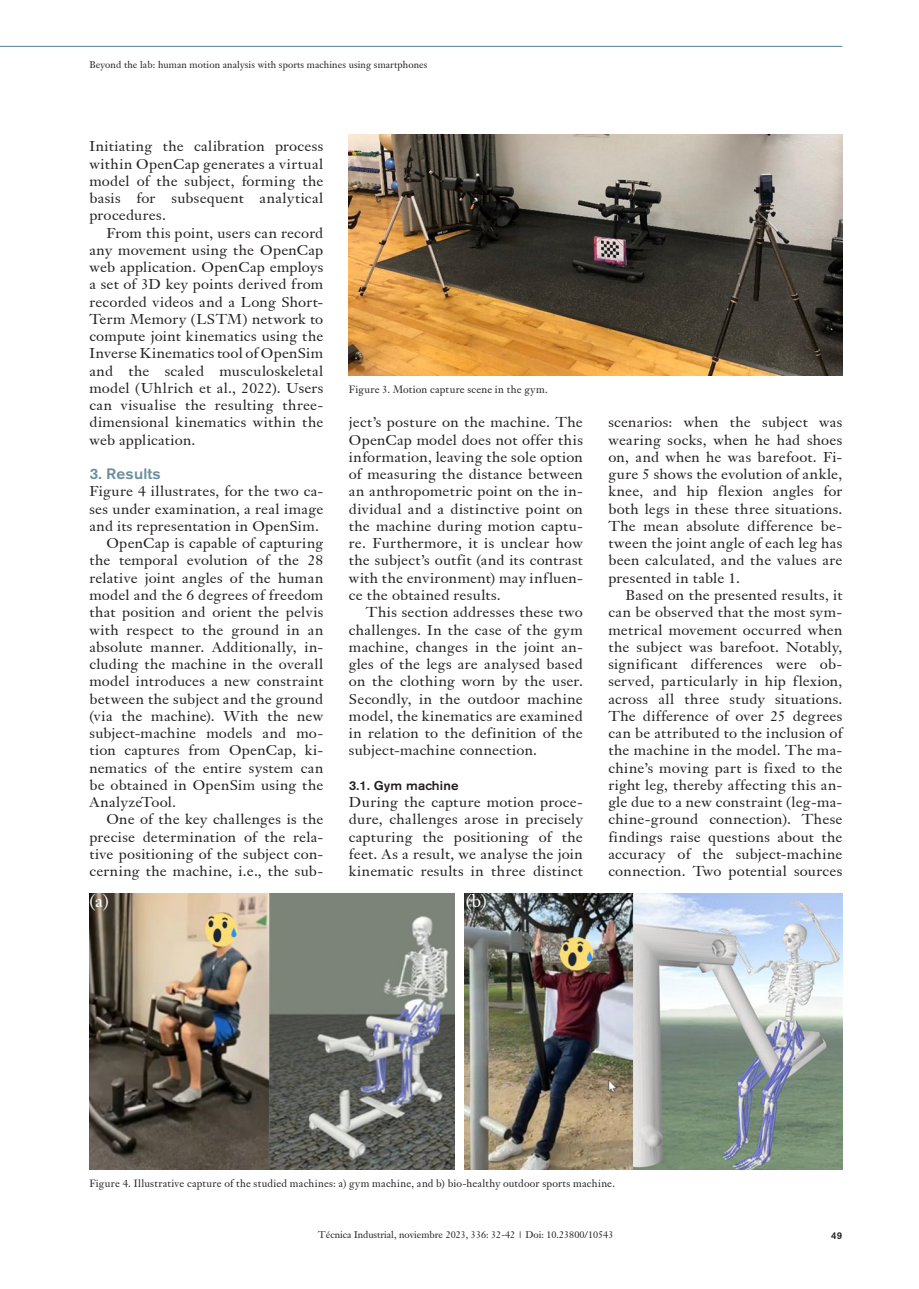
<style>
.page{position:relative;width:919px;height:1289px;background:#fff}
.page>*{position:absolute;margin:0;border:0;box-sizing:border-box;transform-origin:0 0}
.t1{font:18px "Janson Text 55 Roman";color:#fff}
.Ladillo{font:500 15px "Akzidenz Grotesk BE";letter-spacing:.01em;color:#6a8e9e;scale:1.05 1}
._06-Text_seguido{font:14.25px/17.2px "Janson Text 55 Roman";letter-spacing:.015em;color:#231f20;text-align:justify;scale:1.05 1}
.Ladillo_2{font:500 12.75px "Akzidenz Grotesk BE";letter-spacing:.01em;color:#231f20;scale:1.05 1}
.Pie_de_foto{font:10.5px "Janson Text 55 Roman";letter-spacing:.02em;color:#231f20}
.t2{font:9.75px "Janson Text 55 Roman";letter-spacing:.01em;color:#231f20}
.t3{font:500 9.75px "Akzidenz Grotesk BE";color:#231f20}
</style>
<div class="page">
<hr style="left:0;top:46px;width:842px;height:1px;background:#6a8e9e">
<img style="left:349px;top:134px;width:493px;height:241px">
<img style="left:89px;top:893px;width:365px;height:276px">
<img style="left:464px;top:893px;width:378px;height:276px">
<p class="t2" style="left:89px;top:58px;width:339px">Beyond the lab: human motion analysis with sports machines using smartphones</p>
<p class="_06-Text_seguido" style="left:89px;top:138px;width:224px">Initiating the calibration process within OpenCap generates a virtual model of the subject, forming the basis for subsequent analytical procedures.</p>
<p class="_06-Text_seguido" style="left:89px;top:224px;width:224px;text-indent:17px">From this point, users can record any movement using the OpenCap web application. OpenCap employs a set of 3D key points derived from recorded videos and a Long Short-Term Memory (LSTM) network to compute joint kinematics using the Inverse Kinematics tool of OpenSim and the scaled musculoskeletal model (Uhlrich et al., 2022). Users can visualise the resulting three&shy;dimensional kinematics within the web application.</p>
<p class="Ladillo" style="left:89px;top:464px;width:69px">3. Results</p>
<p class="_06-Text_seguido" style="left:89px;top:483px;width:224px">Figure 4 illustrates, for the two ca&shy;ses under examination, a real image and its representation in OpenSim.</p>
<p class="_06-Text_seguido" style="left:89px;top:534px;width:224px;text-indent:17px">OpenCap is capable of capturing the temporal evolution of the 28 relative joint angles of the human model and the 6 degrees of freedom that position and orient the pelvis with respect to the ground in an absolute manner. Additionally, in&shy;cluding the machine in the overall model introduces a new constraint between the subject and the ground (via the machine). With the new subject-machine models and mo&shy;tion captures from OpenCap, ki&shy;nematics of the entire system can be obtained in OpenSim using the AnalyzeTool.</p>
<p class="_06-Text_seguido" style="left:89px;top:810px;width:224px;text-indent:17px">One of the key challenges is the precise determination of the rela&shy;tive positioning of the subject con&shy;cerning the machine, i.e., the sub-</p>
<p class="Pie_de_foto" style="left:349px;top:382px;width:200px">Figure 3. Motion capture scene in the gym.</p>
<p class="_06-Text_seguido" style="left:349px;top:414px;width:224px">ject’s posture on the machine. The OpenCap model does not offer this information, leaving the sole option of measuring the distance between an anthropometric point on the in&shy;dividual and a distinctive point on the machine during motion captu&shy;re. Furthermore, it is unclear how the subject’s outfit (and its contrast with the environment) may influen&shy;ce the obtained results.</p>
<p class="_06-Text_seguido" style="left:349px;top:603px;width:224px;text-indent:17px">This section addresses these two challenges. In the case of the gym machine, changes in the joint an&shy;gles of the legs are analysed based on the clothing worn by the user.<br>Secondly, in the outdoor machine model, the kinematics are examined in relation to the definition of the subject-machine connection.</p>
<p class="Ladillo_2" style="left:349px;top:777px;width:106px">3.1. Gym machine</p>
<p class="_06-Text_seguido" style="left:349px;top:793px;width:224px">During the capture motion proce&shy;dure, challenges arose in precisely capturing the positioning of the feet. As a result, we analyse the join kinematic results in three distinct</p>
<p class="t1" style="left:89px;top:889px;width:21px">(a)</p>
<p class="t1" style="left:466px;top:889px;width:23px">(b)</p>
<p class="_06-Text_seguido" style="left:608px;top:414px;width:224px">scenarios: when the subject was wearing socks, when he had shoes on, and when he was barefoot. Fi&shy;gure 5 shows the evolution of ankle, knee, and hip flexion angles for both legs in these three situations.<br>The mean absolute difference be&shy;tween the joint angle of each leg has been calculated, and the values are presented in table 1.</p>
<p class="_06-Text_seguido" style="left:608px;top:586px;width:224px;text-indent:17px">Based on the presented results, it can be observed that the most sym&shy;metrical movement occurred when the subject was barefoot. Notably, significant differences were ob&shy;served, particularly in hip flexion, across all three study situations.<br>The difference of over 25 degrees can be attributed to the inclusion of the machine in the model. The ma&shy;chine’s moving part is fixed to the right leg, thereby affecting this an&shy;gle due to a new constraint (leg-ma&shy;chine-ground connection). These findings raise questions about the accuracy of the subject-machine connection. Two potential sources</p>
<p class="Pie_de_foto" style="left:89px;top:1176px;width:527px">Figure 4. Illustrative capture of the studied machines: a) gym machine, and b) bio-healthy outdoor sports machine.</p>
<p class="t2" style="left:318px;top:1228px;width:296px">Técnica Industrial, noviembre 2023, 336: 32-42 | Doi: 10.23800/10543</p>
<p class="t3" style="left:831px;top:1229px;width:13px">49</p>
</div>
